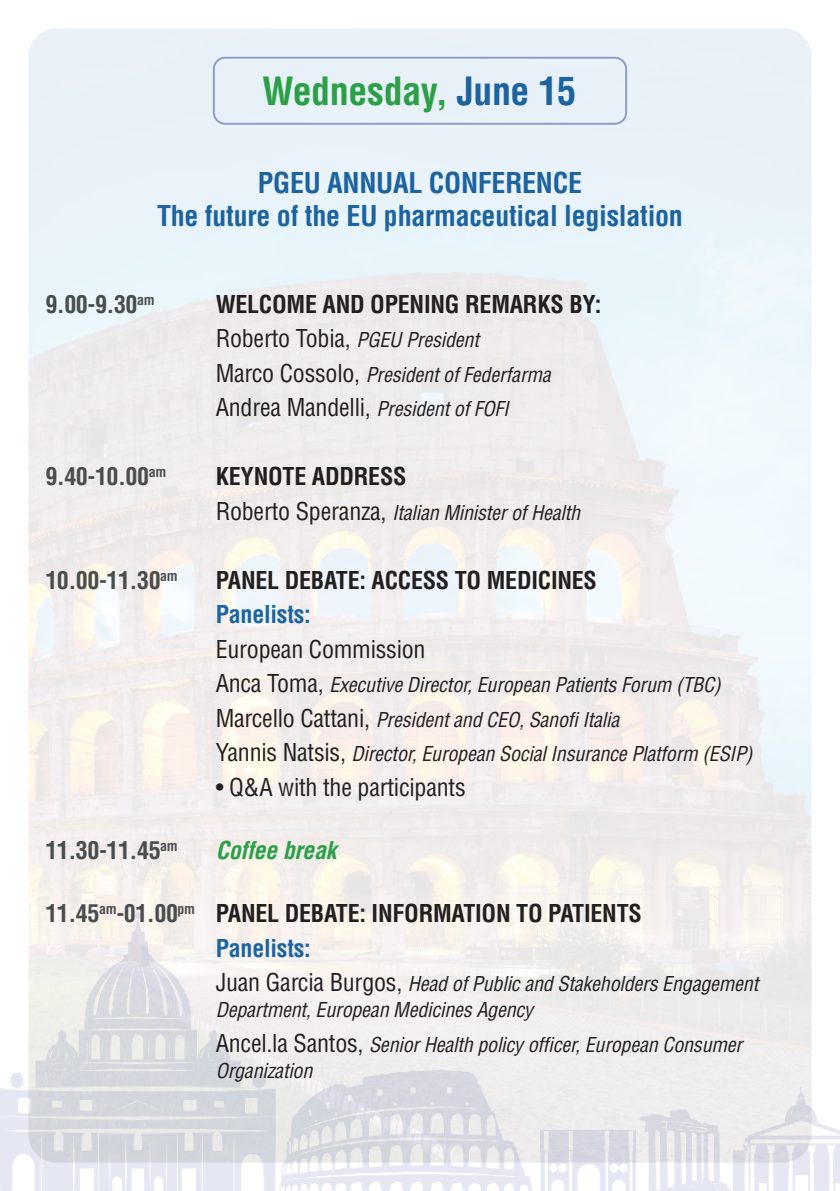
<style>
.page{position:relative;width:840px;height:1191px;background:#fff}
.page>*{position:absolute;margin:0;border:0;box-sizing:border-box;transform-origin:0 0}
.t1{font:700 condensed 38px "Helvetica";letter-spacing:-.01em;color:#2ca048}
.t2{font:700 condensed 28px/33.6px "Helvetica";letter-spacing:-.01em;color:#1c639f;text-align:center}
.t3{font:700 condensed 24px/34.4px "Helvetica";letter-spacing:-.01em;color:#231f20}
.t4{font:condensed 24px "Helvetica";letter-spacing:-.01em;color:#231f20}
.t5{font:700 condensed 24px "Helvetica";letter-spacing:-.02em;color:#4a4d4e}
.t6{font:italic 700 condensed 24px "Helvetica";letter-spacing:-.01em;color:#2ca048}
.t7{font:700 condensed 24px "Helvetica";letter-spacing:-.01em;color:#1c639f}
.t8{font:italic condensed 20px/34.4px "Helvetica";letter-spacing:-.01em;color:#231f20}
.s1{color:#1c639f}
.s2{font-weight:400}
.s3{font-weight:400;font-style:italic;font-size:20px}
.s4{font-style:normal;font-size:24px}
.s5{font-style:italic;font-size:20px}
.s6{color:#4a4d4e}
</style>
<div class="page">
<img style="left:0;top:905px;width:839px;height:286px">
<div style="left:213px;top:57px;width:413px;height:68px;border:2px solid #8c9ec6;border-radius:11px"></div>
<h1 class="t1" style="left:262px;top:68px;width:315px">Wednesday, <span class="s1">June 15</span></h1>
<h2 class="t2" style="left:157px;top:166px;width:527px">PGEU ANNUAL CONFERENCE<br>The future of the EU pharmaceutical legislation</h2>
<p class="t5" style="left:45px;top:289px;width:111px">9.00-9.30<sup>am</sup></p>
<p class="t3" style="left:215px;top:287px;width:387px">WELCOME AND OPENING REMARKS BY:<br><span class="s2">Roberto Tobia,</span> <span class="s3">PGEU President</span></p>
<p class="t8" style="left:215px;top:357px;width:336px"><span class="s4">Marco Cossolo,</span> President of Federfarma</p>
<p class="t4" style="left:215px;top:392px;width:294px">Andrea Mandelli, <span class="s5">President of FOFI</span></p>
<p class="t5" style="left:45px;top:462px;width:122px">9.40-10.00<sup>am</sup></p>
<p class="t3" style="left:215px;top:459px;width:192px">KEYNOTE ADDRESS</p>
<p class="t8" style="left:215px;top:495px;width:366px"><span class="s4">Roberto Speranza,</span> Italian Minister of Health</p>
<p class="t5" style="left:45px;top:565px;width:134px">10.00-11.30<sup>am</sup></p>
<p class="t3" style="left:215px;top:562px;width:382px">PANEL DEBATE: ACCESS TO MEDICINES</p>
<p class="t7" style="left:215px;top:600px;width:97px">Panelists:</p>
<p class="t4" style="left:215px;top:634px;width:211px">European Commission</p>
<p class="t8" style="left:215px;top:667px;width:538px"><span class="s4">Anca Toma,</span> Executive Director, European Patients Forum (TBC)<br><span class="s4">Marcello Cattani,</span> President and CEO, Sanofi Italia<br><span class="s4">Yannis Natsis,</span> Director, European Social Insurance Platform (ESIP)</p>
<p class="t4" style="left:215px;top:772px;width:251px">• Q&amp;A with the participants</p>
<p class="t5" style="left:45px;top:835px;width:134px">11.30-11.45<sup>am</sup></p>
<p class="t6" style="left:215px;top:835px;width:122px">Coffee break</p>
<p class="t3" style="left:215px;top:896px;width:427px;text-indent:-170px"><span class="s6">11.45</span><sup>am</sup><span class="s6">-01.00</span><sup>pm</sup> PANEL DEBATE: INFORMATION TO PATIENTS<br><span class="s1">Panelists:</span></p>
<p class="t8" style="left:215px;top:970px;width:544px;line-height:26px"><span class="s4">Juan Garcia Burgos,</span> Head of Public and Stakeholders Engagement<br>Department, European Medicines Agency</p>
<p class="t8" style="left:215px;top:1031px;width:527px;line-height:26px"><span class="s4">Ancel.la Santos,</span> Senior Health policy officer, European Consumer<br>Organization</p>
</div>
